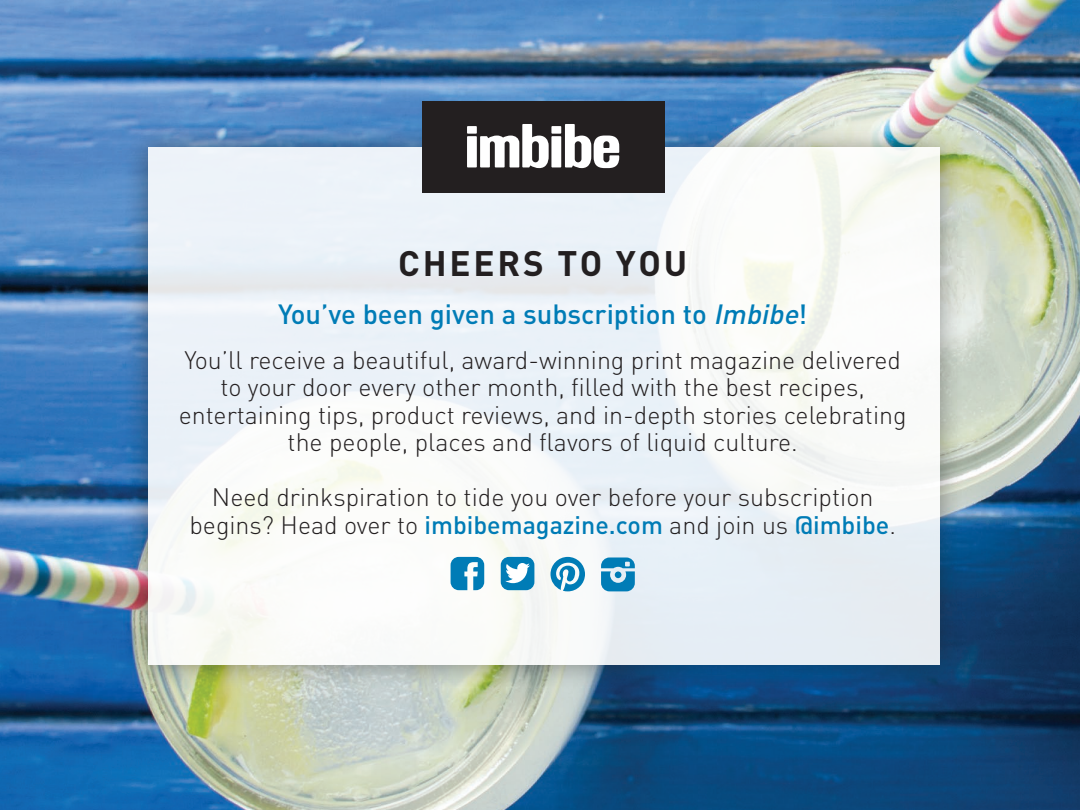
<style>
.page{position:relative;width:1080px;height:810px;background:#fff}
.page>*{position:absolute;margin:0;border:0;box-sizing:border-box;transform-origin:0 0}
.t1{font:700 35px "DIN";letter-spacing:.08em;color:#231f20}
.t2{font:500 27.5px "DIN";color:#007cb6}
.t3{font:300 25px/27.5px "DIN";color:#231f20;text-align:center}
.s1{font-style:italic}
.s2{font-weight:500;color:#007cb6}
</style>
<div class="page">
<img style="left:0;top:0;width:1080px;height:810px">
<div style="left:122px;top:122px;width:843px;height:569px;background:#231f20;opacity:.5"></div>
<div style="left:148px;top:147px;width:792px;height:518px;background:linear-gradient(to right,#f1f5f8,#f2f5f6)"></div>
<div style="left:422px;top:101px;width:243px;height:92px;background:#231f20"></div>
<div style="left:467px;top:136px;width:10px;height:31px;background:#fff"></div>
<div style="left:467px;top:126px;width:10px;height:8px;background:#fff"></div>
<div style="left:551px;top:136px;width:10px;height:31px;background:#fff"></div>
<div style="left:551px;top:126px;width:10px;height:8px;background:#fff"></div>
<svg style="left:565px;top:124px;width:54px;height:44px"></svg>
<svg style="left:480px;top:124px;width:69px;height:44px"></svg>
<svg style="left:451px;top:557px;width:33px;height:33px"></svg>
<div style="left:501px;top:557px;width:33px;height:33px;background:#007cb6;border-radius:8px"></div>
<svg style="left:505px;top:563px;width:25px;height:20px"></svg>
<svg style="left:551px;top:557px;width:34px;height:34px"></svg>
<svg style="left:601px;top:558px;width:34px;height:33px"></svg>
<p class="t1" style="left:398px;top:241px;width:290px">CHEERS TO YOU</p>
<p class="t2" style="left:278px;top:296px;width:531px">You’ve been given a subscription to <span class="s1">Imbibe</span>!</p>
<p class="t3" style="left:179px;top:346px;width:729px">You’ll receive a beautiful, award-winning print magazine delivered to your door every other month, filled with the best recipes, entertaining tips, product reviews, and in-depth stories celebrating the people, places and flavors of liquid culture.</p>
<p class="t3" style="left:189px;top:483px;width:708px">Need drinkspiration to tide you over before your subscription begins? Head over to <span class="s2">imbibemagazine.com</span> and join us <span class="s2">@imbibe</span>.</p>
</div>
